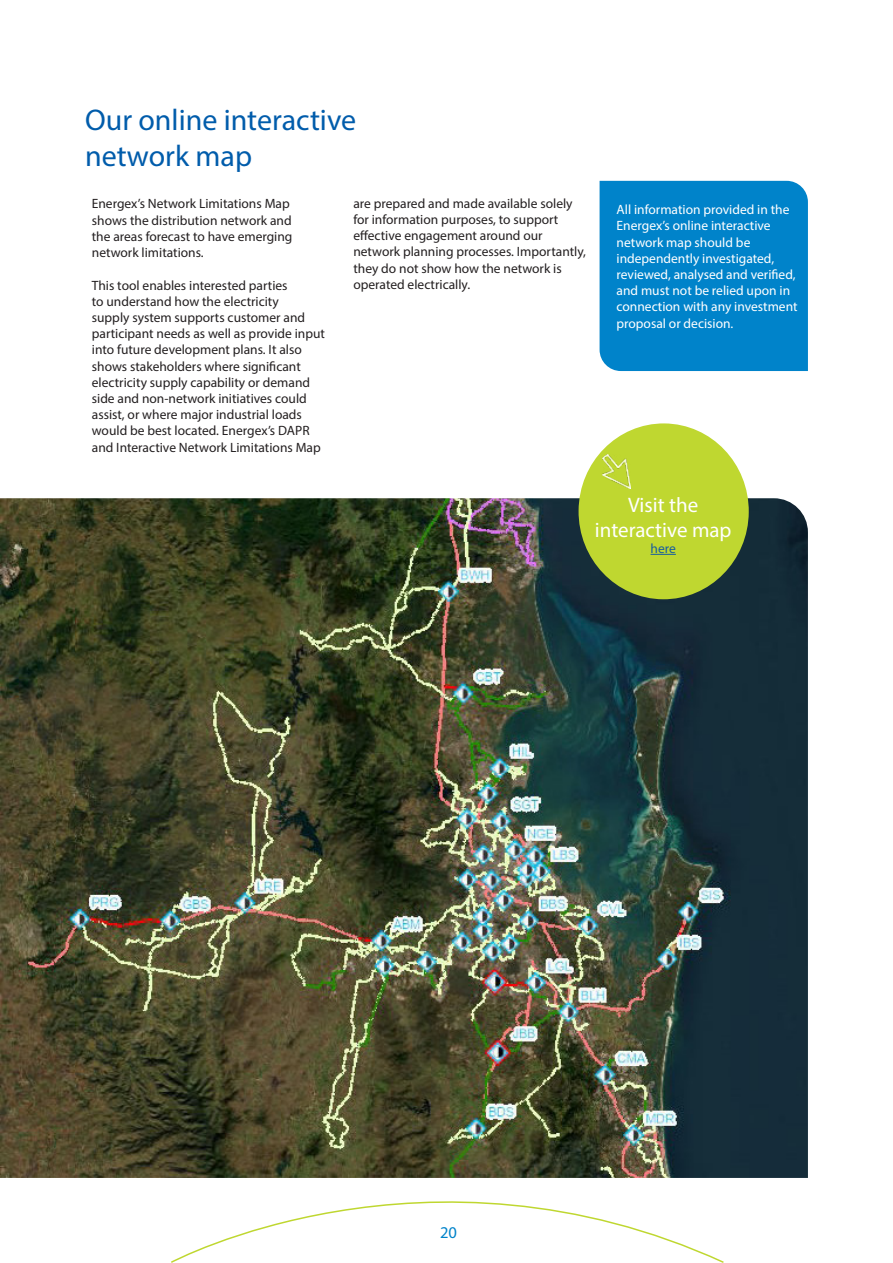
<style>
.page{position:relative;width:893px;height:1263px;background:#fff}
.page>*{position:absolute;margin:0;border:0;box-sizing:border-box;transform-origin:0 0}
.t1{font:30px/36px "Myriad Pro";color:#005cab}
.t2{font:21px/25.2px "Myriad Pro";color:#fff;text-align:center}
.t3{font:16.5px "Myriad Pro";color:#0083ca}
.t4{font:13.5px/16.2px "Myriad Pro";color:#231f20}
.t5{font:13.5px/16.2px "Myriad Pro";color:#fff}
.t6{font:13.5px "Myriad Pro";color:#175d9e}
</style>
<div class="page">
<img style="left:0;top:498px;width:808px;height:680px">
<div style="left:600px;top:181px;width:208px;height:190px;background:#0083ca"></div>
<div style="left:578px;top:423px;width:171px;height:177px;background:#bfd730;border-radius:50%"></div>
<img style="left:602px;top:455px;width:29px;height:34px">
<svg style="left:170px;top:1127px;width:555px;height:136px"></svg>
<svg style="left:651px;top:554px;width:25px;height:1px"></svg>
<p class="t1" style="left:85px;top:102px;width:273px">Our online interactive network map</p>
<p class="t4" style="left:92px;top:196px;width:202px">Energex’s Network Limitations Map shows the distribution network and the areas forecast to have emerging network limitations.</p>
<p class="t4" style="left:92px;top:277px;width:235px">This tool enables interested parties<br>to understand how the electricity<br>supply system supports customer and participant needs as well as provide input into future development plans. It also shows stakeholders where significant electricity supply capability or demand side and non-network initiatives could assist, or where major industrial loads would be best located. Energex’s DAPR and Interactive Network Limitations Map</p>
<p class="t4" style="left:353px;top:195px;width:234px">are prepared and made available solely for information purposes, to support effective engagement around our network planning processes. Importantly, they do not show how the network is operated electrically.</p>
<p class="t5" style="left:617px;top:201px;width:183px">All information provided in the<br>Energex’s online interactive network map should be independently investigated, reviewed, analysed and verified, and must not be relied upon in connection with any investment proposal or decision.</p>
<p class="t2" style="left:595px;top:492px;width:138px">Visit the interactive map</p>
<p class="t6" style="left:651px;top:540px;width:27px">here</p>
<p class="t3" style="left:440px;top:1222px;width:18px">20</p>
</div>
